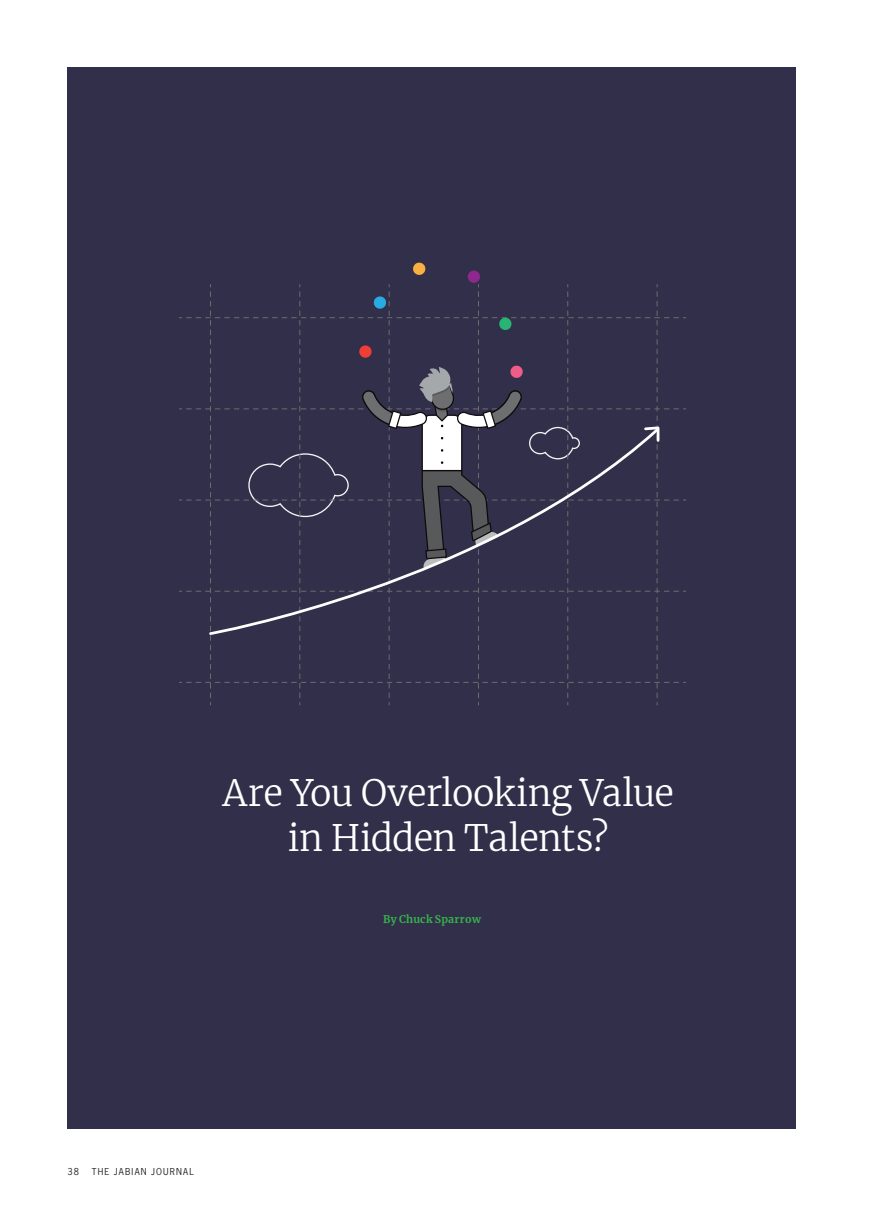
<style>
.page{position:relative;width:891px;height:1215px;background:#fff}
.page>*{position:absolute;margin:0;border:0;box-sizing:border-box;transform-origin:0 0}
.t1{font:300 36px/45px "Merriweather";letter-spacing:-.02em;color:#fff;text-align:center}
.t2{font:700 10.5px "Merriweather";letter-spacing:.025em;color:#37b44a}
.t3{font:9px "News Gothic Std";letter-spacing:.135em;color:#231f20}
</style>
<div class="page">
<div style="left:68px;top:68px;width:728px;height:1062px;background:#312f4a"></div>
<svg style="left:413px;top:262px;width:13px;height:13px"></svg>
<div style="left:467px;top:270px;width:13px;height:13px;background:#8f288d;border-radius:6px"></div>
<svg style="left:179px;top:285px;width:507px;height:420px"></svg>
<p class="t1" style="left:222px;top:769px;width:453px">Are You Overlooking Value in Hidden Talents?</p>
<p class="t2" style="left:383px;top:911px;width:99px">By Chuck Sparrow</p>
<p class="t3" style="left:68px;top:1165px;width:13px">38</p>
<p class="t3" style="left:92px;top:1165px;width:104px">THE JABIAN JOURNAL</p>
</div>
